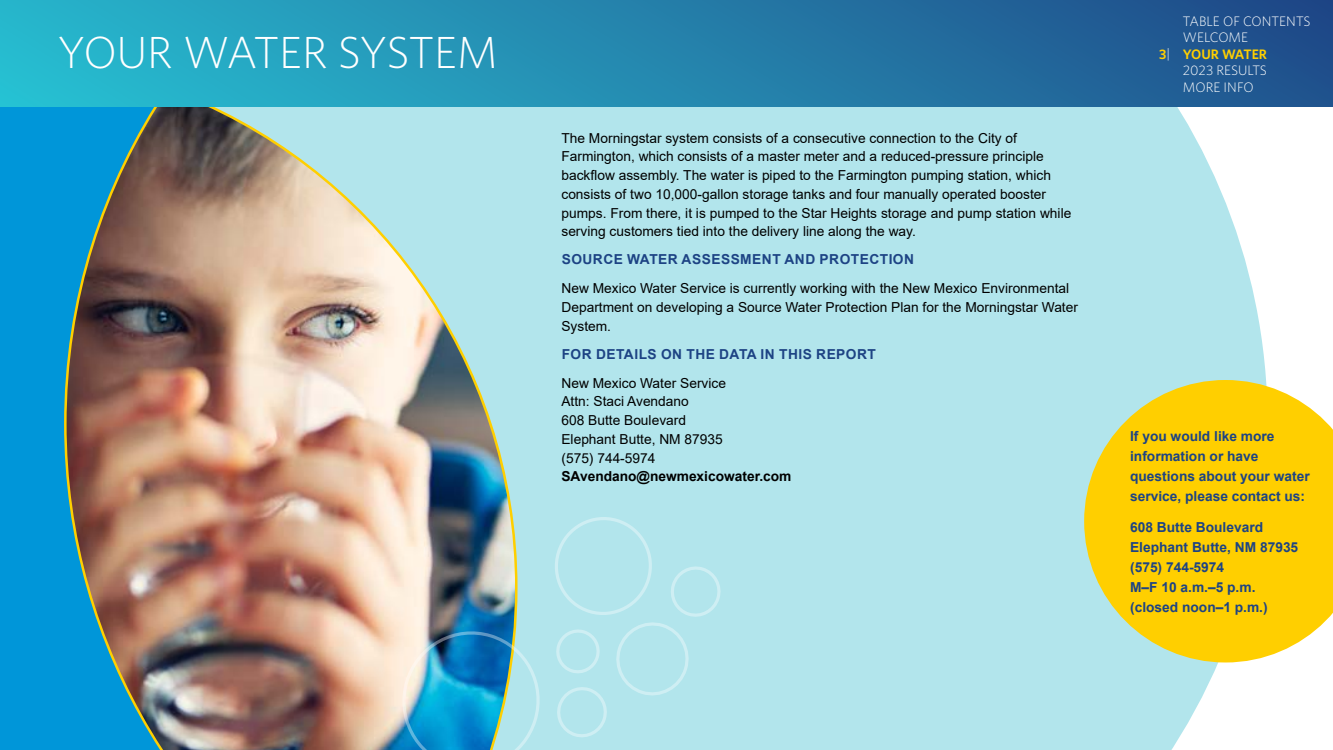
<style>
.page{position:relative;width:1333px;height:750px;background:#fff}
.page>*{position:absolute;margin:0;border:0;box-sizing:border-box;transform-origin:0 0}
.t1{font:300 45px "Whitney";letter-spacing:-.005em;color:#fff}
.t2{font:13.75px/18.8px "Arial";color:#000}
.t3{font:700 13.75px/20px "Arial";color:#1d4384}
.t4{font:700 13.75px "Arial";letter-spacing:.035em;color:#1d4384}
.t5{font:300 13.75px/16.5px "Whitney";color:#fff}
.t6{font:700 13.75px "Arial";color:#000}
.t7{font:600 13.75px "Whitney";color:#ffcf00}
.s1{font-weight:300;color:#fff}
</style>
<div class="page">
<div style="left:519px;top:106px;width:748px;height:644px;background:#b2e5ec"></div>
<div style="left:0;top:106px;width:63px;height:644px;background:#0096d9"></div>
<img style="left:63px;top:106px;width:456px;height:644px">
<div style="left:0;top:0;width:1332px;height:106px;background:linear-gradient(to right,#28bdd0,#204c8a)"></div>
<svg style="left:402px;top:517px;width:318px;height:233px"></svg>
<svg style="left:1084px;top:380px;width:248px;height:282px;fill:#ffcf00"></svg>
<h1 class="t1" style="left:58px;top:23px;width:442px">YOUR WATER SYSTEM</h1>
<p class="t2" style="left:561px;top:128px;width:511px">The Morningstar system consists of a consecutive connection to the City of Farmington, which consists of a master meter and a reduced-pressure principle backflow assembly. The water is piped to the Farmington pumping station, which consists of two 10,000-gallon storage tanks and four manually operated booster pumps. From there, it is pumped to the Star Heights storage and pump station while serving customers tied into the delivery line along the way.</p>
<p class="t4" style="left:561px;top:250px;width:354px">SOURCE WATER ASSESSMENT AND PROTECTION</p>
<p class="t2" style="left:561px;top:279px;width:518px">New Mexico Water Service is currently working with the New Mexico Environmental<br>Department on developing a Source Water Protection Plan for the Morningstar Water<br>System.</p>
<p class="t4" style="left:561px;top:344px;width:316px">FOR DETAILS ON THE DATA IN THIS REPORT</p>
<p class="t2" style="left:561px;top:373px;width:166px">New Mexico Water Service<br>Attn: Staci Avendano<br>608 Butte Boulevard<br>Elephant Butte, NM 87935 (575) 744-5974</p>
<p class="t6" style="left:561px;top:467px;width:231px">SAvendano@newmexicowater.com</p>
<p class="t7" style="left:1159px;top:45px;width:12px">3<span class="s1">|</span></p>
<p class="t5" style="left:1182px;top:13px;width:129px">TABLE OF CONTENTS<br>WELCOME</p>
<p class="t7" style="left:1182px;top:45px;width:86px">YOUR WATER</p>
<p class="t5" style="left:1182px;top:62px;width:86px">2023 RESULTS<br>MORE INFO</p>
<p class="t3" style="left:1130px;top:426px;width:181px">If you would like more information or have questions about your water service, please contact us:</p>
<p class="t3" style="left:1130px;top:517px;width:170px">608 Butte Boulevard<br>Elephant Butte, NM 87935 (575) 744-5974<br>M–F 10 a.m.–5 p.m. (closed noon–1 p.m.)</p>
</div>
